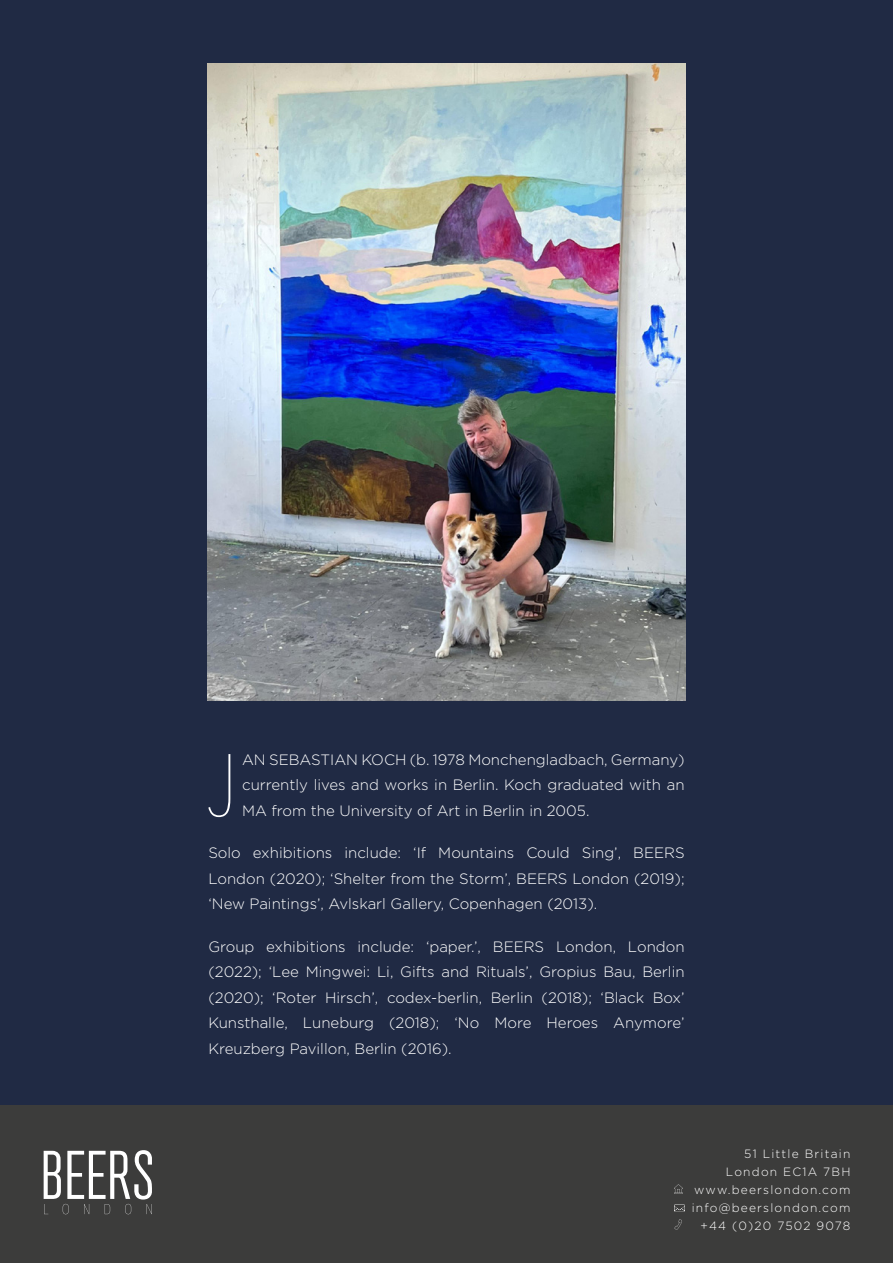
<style>
.page{position:relative;width:893px;height:1263px;background:#202a44}
.page>*{position:absolute;margin:0;border:0;box-sizing:border-box;transform-origin:0 0}
.t1{font:200 87px "Avenir Next Condensed";color:#fff}
.t2{font:300 15px/25.5px "Gotham";color:#fff;text-align:justify}
.t3{font:300 12px/18px "Gotham";letter-spacing:.1em;color:#fff;text-align:right}
</style>
<div class="page">
<div style="left:0;top:1106px;width:893px;height:157px;background:#3c3c3b"></div>
<svg style="left:674px;top:1184px;width:9px;height:10px"></svg>
<svg style="left:674px;top:1205px;width:11px;height:7px"></svg>
<svg style="left:674px;top:1219px;width:8px;height:11px"></svg>
<svg style="left:44px;top:1150px;width:108px;height:64px"></svg>
<img style="left:208px;top:64px;width:477px;height:637px">
<h1 class="t1" style="left:208px;top:733px;width:31px">J</h1>
<p class="t2" style="left:242px;top:746px;width:444px">AN SEBASTIAN KOCH (b. 1978 Monchengladbach, Germany) currently lives and works in Berlin. Koch graduated with an MA from the University of Art in Berlin in 2005.</p>
<p class="t2" style="left:208px;top:840px;width:478px">Solo exhibitions include: ‘If Mountains Could Sing’, BEERS London (2020); ‘Shelter from the Storm’, BEERS London (2019); ‘New Paintings’, Avlskarl Gallery, Copenhagen (2013).</p>
<p class="t2" style="left:208px;top:933px;width:478px">Group exhibitions include: ‘paper.’, BEERS London, London (2022); ‘Lee Mingwei: Li, Gifts and Rituals’, Gropius Bau, Berlin (2020); ‘Roter Hirsch’, codex-berlin, Berlin (2018); ‘Black Box’ Kunsthalle, Luneburg (2018); ‘No More Heroes Anymore’ Kreuzberg Pavillon, Berlin (2016).</p>
<p class="t3" style="left:692px;top:1144px;width:160px">51 Little Britain<br>London EC1A 7BH www.beerslondon.com info@beerslondon.com +44 (0)20 7502 9078</p>
</div>
